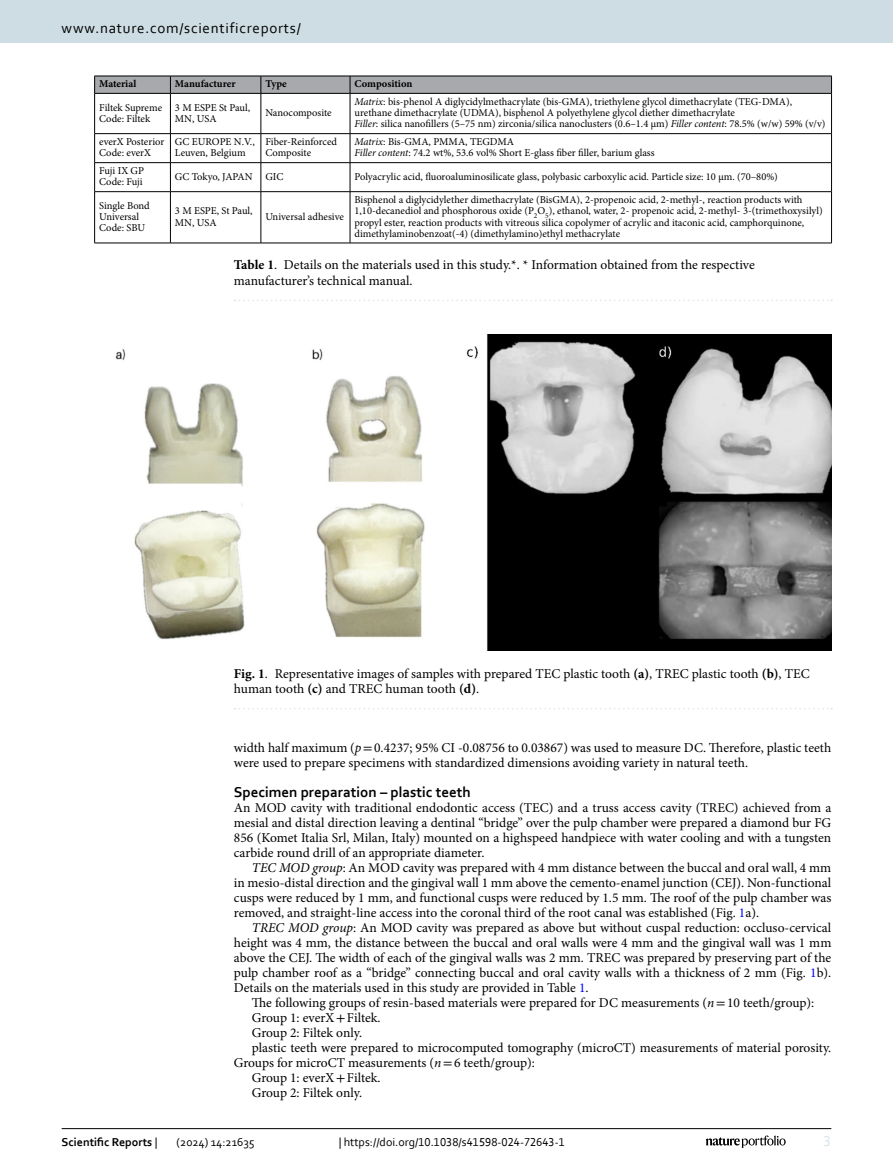
<style>
.page{position:relative;width:893px;height:1174px;background:#fff}
.page>*{position:absolute;margin:0;border:0;box-sizing:border-box;transform-origin:0 0}
.t1{font:15px "Corbel";letter-spacing:.05em;color:#000}
.Head_2{font:700 15px "Corbel";color:#000}
.t2{font:15px "Corbel";color:#d9e4eb}
.Body_Text_Indent{font:13.5px/15px "Minion Pro";letter-spacing:-.005em;color:#000}
.Body_Text{font:13.5px/15px "Minion Pro";letter-spacing:-.005em;color:#000;text-align:justify}
.Figure_Caption{font:13.5px/15px "Minion Pro";color:#000}
.Table_Caption{font:13.5px/16.5px "Minion Pro";color:#000}
.t3{font:12px "Corbel";color:#000}
.t4{font:700 12px "Corbel";color:#000}
.Table_Body{font:10.5px/11.2px "Minion Pro";color:#000}
.Table_Head{font:700 10.5px "Minion Pro";letter-spacing:-.005em;color:#000}
.s1{font-style:italic}
.s2{font-weight:700}
.s3{font-family:"STIX"}
.s4{color:#00f}
.s5{font-weight:400}
</style>
<div class="page">
<img style="left:115px;top:335px;width:716px;height:315px">
<svg style="left:235px;top:708px;width:597px;height:1px"></svg>
<hr style="left:94px;top:93px;width:76px;height:1px;background:#000">
<hr style="left:170px;top:93px;width:91px;height:1px;background:#000">
<hr style="left:261px;top:93px;width:89px;height:1px;background:#000">
<svg style="left:94px;top:76px;width:738px;height:17px;background:#a0a1a4"></svg>
<hr style="left:350px;top:93px;width:482px;height:1px;background:#000">
<hr style="left:94px;top:94px;width:1px;height:39px;background:#000">
<hr style="left:170px;top:94px;width:1px;height:39px;background:#000">
<hr style="left:261px;top:94px;width:1px;height:39px;background:#000">
<hr style="left:350px;top:94px;width:1px;height:39px;background:#000">
<hr style="left:831px;top:94px;width:1px;height:39px;background:#000">
<hr style="left:94px;top:133px;width:76px;height:1px;background:#000">
<hr style="left:170px;top:133px;width:91px;height:1px;background:#000">
<hr style="left:261px;top:133px;width:89px;height:1px;background:#000">
<hr style="left:350px;top:133px;width:482px;height:1px;background:#000">
<hr style="left:94px;top:162px;width:76px;height:1px;background:#000">
<svg style="left:94px;top:134px;width:1px;height:57px"></svg>
<hr style="left:170px;top:162px;width:91px;height:1px;background:#000">
<svg style="left:170px;top:134px;width:1px;height:57px"></svg>
<hr style="left:261px;top:162px;width:89px;height:1px;background:#000">
<svg style="left:261px;top:134px;width:1px;height:57px"></svg>
<hr style="left:350px;top:162px;width:482px;height:1px;background:#000">
<svg style="left:350px;top:134px;width:1px;height:57px"></svg>
<svg style="left:831px;top:134px;width:1px;height:57px"></svg>
<hr style="left:94px;top:191px;width:76px;height:1px;background:#000">
<hr style="left:94px;top:192px;width:1px;height:51px;background:#000">
<hr style="left:170px;top:191px;width:91px;height:1px;background:#000">
<hr style="left:170px;top:192px;width:1px;height:51px;background:#000">
<hr style="left:170px;top:243px;width:91px;height:1px;background:#000">
<hr style="left:261px;top:191px;width:89px;height:1px;background:#000">
<hr style="left:261px;top:192px;width:1px;height:51px;background:#000">
<hr style="left:261px;top:243px;width:89px;height:1px;background:#000">
<hr style="left:350px;top:191px;width:482px;height:1px;background:#000">
<hr style="left:350px;top:192px;width:1px;height:51px;background:#000">
<hr style="left:831px;top:192px;width:1px;height:51px;background:#000">
<hr style="left:350px;top:243px;width:482px;height:1px;background:#000">
<hr style="left:94px;top:243px;width:76px;height:1px;background:#000">
<svg style="left:235px;top:300px;width:597px;height:1px"></svg>
<hr style="left:62px;top:1128px;width:769px;height:1px;background:#000">
<svg style="left:706px;top:1135px;width:80px;height:12px"></svg>
<div style="left:0;top:0;width:893px;height:43px;background:#cedde4"></div>
<p class="t1" style="left:62px;top:18px;width:241px">www.nature.com/scientificreports/</p>
<p class="Table_Head" style="left:99px;top:77px;width:39px">Material</p>
<p class="Table_Head" style="left:175px;top:77px;width:62px">Manufacturer</p>
<p class="Table_Head" style="left:265px;top:77px;width:23px">Type</p>
<p class="Table_Head" style="left:355px;top:77px;width:59px">Composition</p>
<p class="Table_Body" style="left:99px;top:102px;width:64px">Filtek Supreme</p>
<p class="Table_Body" style="left:99px;top:113px;width:53px">Code: Filtek</p>
<p class="Table_Body" style="left:175px;top:102px;width:77px">3 M ESPE St Paul,<br>MN, USA</p>
<p class="Table_Body" style="left:265px;top:107px;width:68px">Nanocomposite</p>
<p class="Table_Body" style="left:355px;top:96px;width:439px"><span class="s1">Matrix</span>: bis-phenol A diglycidylmethacrylate (bis-GMA), triethylene glycol dimethacrylate (TEG-DMA), urethane dimethacrylate (UDMA), bisphenol A polyethylene glycol diether dimethacrylate</p>
<p class="Table_Body" style="left:355px;top:118px;width:472px"><span class="s1">Filler</span>: silica nanofillers (5–75 nm) zirconia/silica nanoclusters (0.6–1.4 μm) <span class="s1">Filler content</span>: 78.5% (w/w) 59% (v/v)</p>
<p class="Table_Body" style="left:99px;top:136px;width:67px">everX Posterior</p>
<p class="Table_Body" style="left:99px;top:147px;width:53px">Code: everX</p>
<p class="Table_Body" style="left:175px;top:136px;width:81px">GC EUROPE N.V.,<br>Leuven, Belgium</p>
<p class="Table_Body" style="left:265px;top:136px;width:73px">Fiber-Reinforced<br>Composite</p>
<p class="Table_Body" style="left:355px;top:136px;width:161px"><span class="s1">Matrix</span>: Bis-GMA, PMMA, TEGDMA</p>
<p class="Table_Body" style="left:355px;top:147px;width:302px"><span class="s1">Filler content</span>: 74.2 wt%, 53.6 vol% Short E-glass fiber filler, barium glass</p>
<p class="Table_Body" style="left:99px;top:165px;width:46px">Fuji IX GP</p>
<p class="Table_Body" style="left:99px;top:176px;width:45px">Code: Fuji</p>
<p class="Table_Body" style="left:99px;top:200px;width:52px">Single Bond<br>Universal</p>
<p class="Table_Body" style="left:99px;top:222px;width:47px">Code: SBU</p>
<p class="Table_Body" style="left:175px;top:171px;width:79px">GC Tokyo, JAPAN</p>
<p class="Table_Body" style="left:265px;top:171px;width:19px">GIC</p>
<p class="Table_Body" style="left:355px;top:171px;width:425px">Polyacrylic acid, fluoroaluminosilicate glass, polybasic carboxylic acid. Particle size: 10 μm. (70–80%)</p>
<p class="Table_Body" style="left:355px;top:194px;width:470px">Bisphenol a diglycidylether dimethacrylate (BisGMA), 2-propenoic acid, 2-methyl-, reaction products with 1,10-decanediol and phosphorous oxide (P<sub>2</sub>O<sub>5</sub>), ethanol, water, 2- propenoic acid, 2-methyl- 3-(trimethoxysilyl) propyl ester, reaction products with vitreous silica copolymer of acrylic and itaconic acid, camphorquinone, dimethylaminobenzoat(-4) (dimethylamino)ethyl methacrylate</p>
<p class="Table_Caption" style="left:234px;top:256px;width:522px"><span class="s2">Table 1</span>. Details on the materials used in this study.*. * Information obtained from the respective manufacturer’s technical manual.</p>
<p class="Table_Body" style="left:175px;top:205px;width:79px">3 M ESPE, St Paul,<br>MN, USA</p>
<p class="Table_Body" style="left:265px;top:211px;width:80px">Universal adhesive</p>
<p class="Figure_Caption" style="left:234px;top:666px;width:577px"><span class="s2">Fig. 1</span>. Representative images of samples with prepared TEC plastic tooth <span class="s2">(a)</span>, TREC plastic tooth <span class="s2">(b)</span>, TEC human tooth <span class="s2">(c)</span> and TREC human tooth <span class="s2">(d)</span>.</p>
<p class="Body_Text_Indent" style="left:234px;top:740px;width:599px">width half maximum (<span class="s1">p</span><span class="s3">=</span>0.4237; 95% CI -0.08756 to 0.03867) was used to measure DC. Therefore, plastic teeth were used to prepare specimens with standardized dimensions avoiding variety in natural teeth.</p>
<p class="Head_2" style="left:234px;top:782px;width:238px">Specimen preparation – plastic teeth</p>
<p class="Body_Text" style="left:234px;top:800px;width:599px">An MOD cavity with traditional endodontic access (TEC) and a truss access cavity (TREC) achieved from a mesial and distal direction leaving a dentinal “bridge” over the pulp chamber were prepared a diamond bur FG 856 (Komet Italia Srl, Milan, Italy) mounted on a highspeed handpiece with water cooling and with a tungsten carbide round drill of an appropriate diameter.</p>
<p class="Body_Text_Indent" style="left:234px;top:860px;width:599px;text-align:justify;text-indent:18px"><span class="s1">TEC MOD group</span>: An MOD cavity was prepared with 4 mm distance between the buccal and oral wall, 4 mm in mesio-distal direction and the gingival wall 1 mm above the cemento-enamel junction (CEJ). Non-functional cusps were reduced by 1 mm, and functional cusps were reduced by 1.5 mm. The roof of the pulp chamber was removed, and straight-line access into the coronal third of the root canal was established (Fig. <span class="s4">1</span>a).</p>
<p class="Body_Text_Indent" style="left:234px;top:920px;width:599px;text-align:justify;text-indent:18px"><span class="s1">TREC MOD group</span>: An MOD cavity was prepared as above but without cuspal reduction: occluso-cervical height was 4 mm, the distance between the buccal and oral walls were 4 mm and the gingival wall was 1 mm above the CEJ. The width of each of the gingival walls was 2 mm. TREC was prepared by preserving part of the pulp chamber roof as a “bridge” connecting buccal and oral cavity walls with a thickness of 2 mm (Fig. <span class="s4">1</span>b).<br>Details on the materials used in this study are provided in Table <span class="s4">1</span>.</p>
<p class="Body_Text_Indent" style="left:252px;top:995px;width:564px">The following groups of resin-based materials were prepared for DC measurements (<span class="s1">n</span><span class="s3">=</span>10 teeth/group):</p>
<p class="Body_Text_Indent" style="left:252px;top:1010px;width:130px">Group 1: everX<span class="s3">+</span>Filtek.</p>
<p class="Body_Text_Indent" style="left:252px;top:1025px;width:112px">Group 2: Filtek only.</p>
<p class="Body_Text_Indent" style="left:234px;top:1040px;width:599px;text-indent:18px">plastic teeth were prepared to microcomputed tomography (microCT) measurements of material porosity.<br>Groups for microCT measurements (<span class="s1">n</span><span class="s3">=</span>6 teeth/group):</p>
<p class="Body_Text_Indent" style="left:252px;top:1070px;width:130px">Group 1: everX<span class="s3">+</span>Filtek.</p>
<p class="Body_Text_Indent" style="left:252px;top:1085px;width:112px">Group 2: Filtek only.</p>
<p class="t4" style="left:62px;top:1134px;width:97px">Scientific Reports <span class="s5">|</span></p>
<p class="t3" style="left:177px;top:1134px;width:79px">(2024) 14:21635</p>
<p class="t3" style="left:339px;top:1134px;width:228px">| https://doi.org/10.1038/s41598-024-72643-1</p>
<p class="t2" style="left:824px;top:1132px;width:9px">3</p>
</div>
